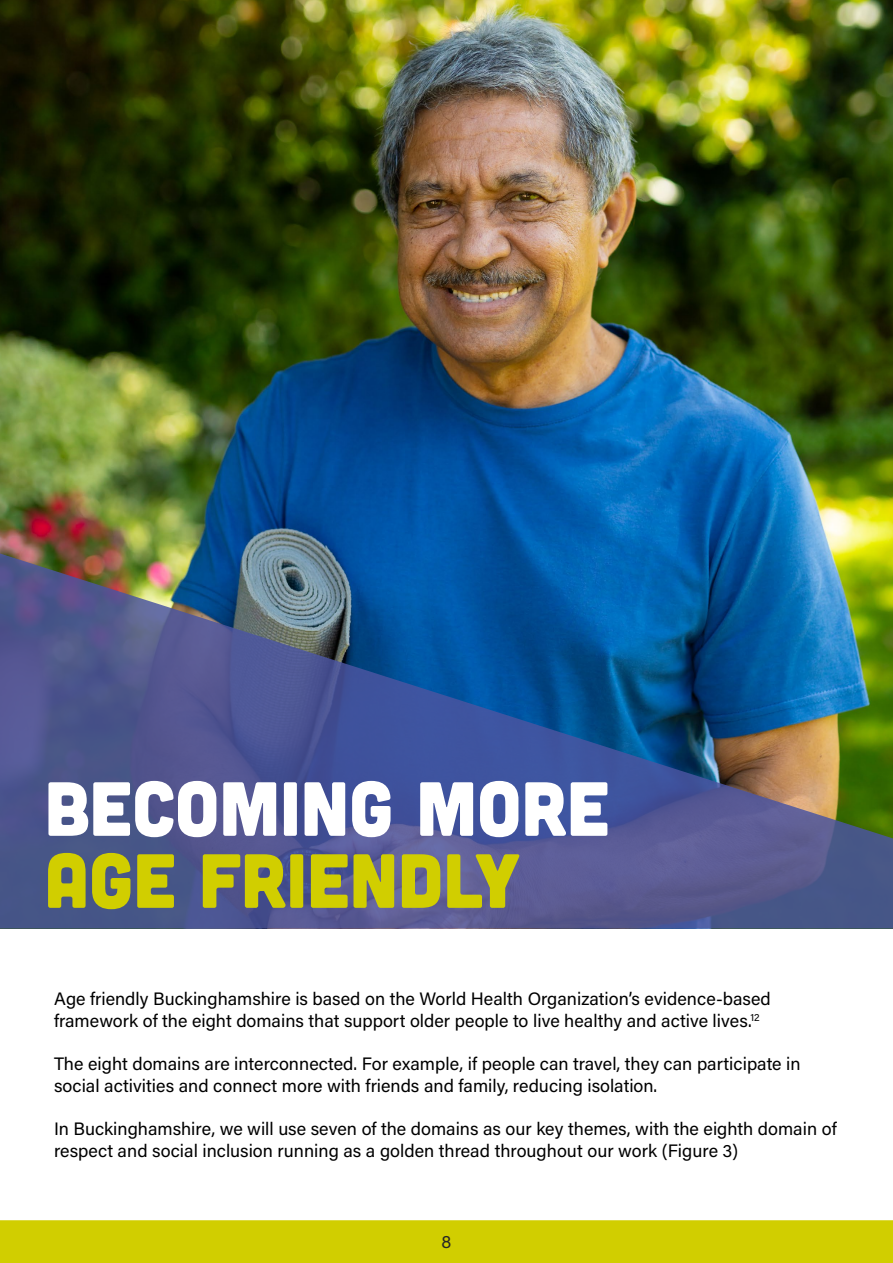
<style>
.page{position:relative;width:893px;height:1263px;background:#fff}
.page>*{position:absolute;margin:0;border:0;box-sizing:border-box;transform-origin:0 0}
.t1{font:76.5px/72px "Cubano";color:#fff}
.t2{font:18px/21.6px "Acumin Variable Concept";color:#000}
.t3{font:18px "Acumin Variable Concept";color:#262626}
.s1{color:#d1ce00}
</style>
<div class="page">
<img style="left:0;top:0;width:893px;height:551px">
<div style="left:0;top:1220px;width:893px;height:43px;background:#d1ce00"></div>
<img style="left:0;top:551px;width:893px;height:378px">
<p class="t1" style="left:45px;top:769px;width:566px">BECOMING MORE<br><span class="s1">AGE FRIENDLY</span></p>
<p class="t2" style="left:54px;top:988px;width:718px">Age friendly Buckinghamshire is based on the World Health Organization’s evidence-based framework of the eight domains that support older people to live healthy and active lives.<sup>12</sup></p>
<p class="t2" style="left:54px;top:1052px;width:748px">The eight domains are interconnected. For example, if people can travel, they can participate in social activities and connect more with friends and family, reducing isolation.</p>
<p class="t2" style="left:54px;top:1117px;width:784px">In Buckinghamshire, we will use seven of the domains as our key themes, with the eighth domain of respect and social inclusion running as a golden thread throughout our work (Figure 3)</p>
<p class="t3" style="left:441px;top:1229px;width:11px">8</p>
</div>
